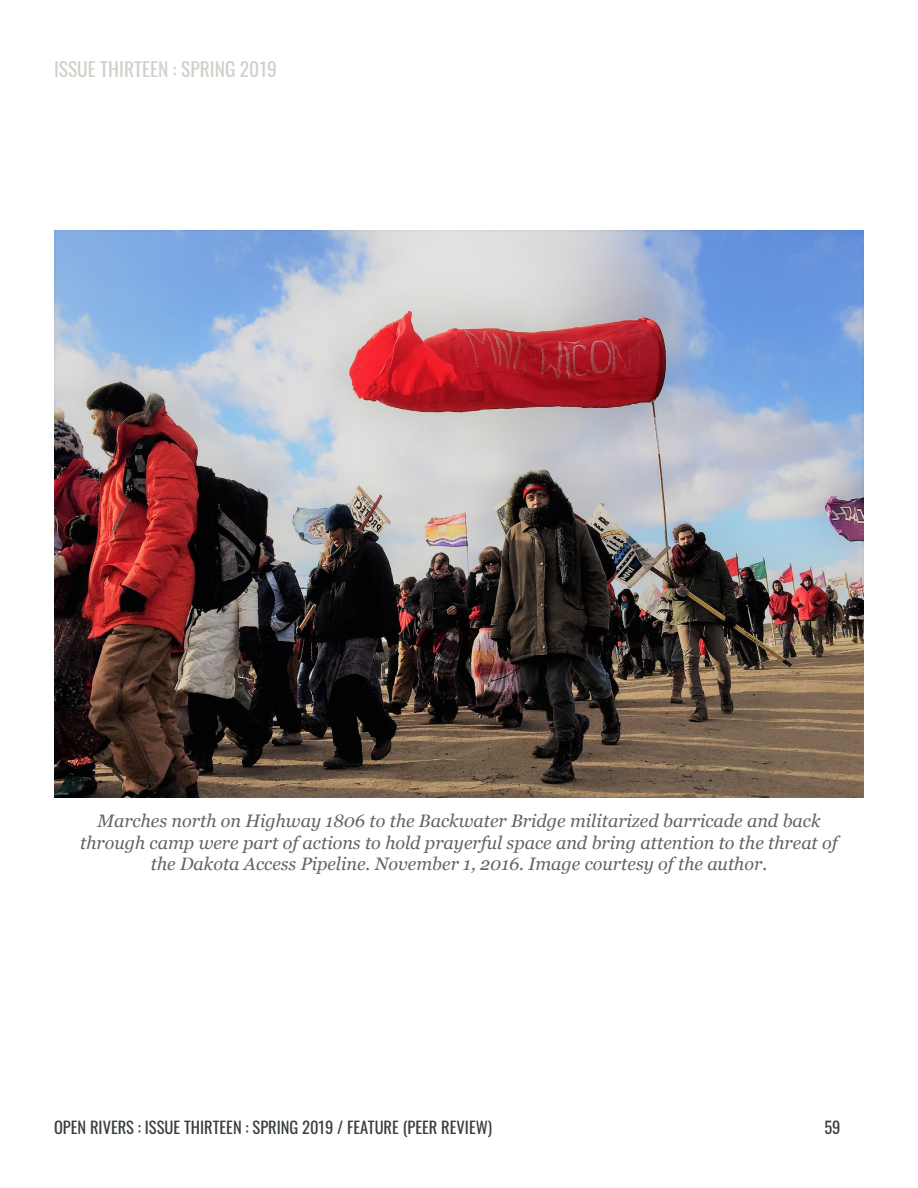
<style>
.page{position:relative;width:918px;height:1188px;background:#fff}
.page>*{position:absolute;margin:0;border:0;box-sizing:border-box;transform-origin:0 0}
.t1{font:19.5px "Oswald";color:#d3d0cb}
.t2{font:italic 18px/21.6px "Georgia";color:#616567;text-align:center}
.t3{font:16.5px "Oswald";color:#393e41}
</style>
<div class="page">
<img style="left:54px;top:230px;width:810px;height:568px">
<p class="t1" style="left:54px;top:52px;width:224px">ISSUE THIRTEEN : SPRING 2019</p>
<p class="t2" style="left:80px;top:810px;width:759px">Marches north on Highway 1806 to the Backwater Bridge militarized barricade and back through camp were part of actions to hold prayerful space and bring attention to the threat of the Dakota Access Pipeline. November 1, 2016. Image courtesy of the author.</p>
<p class="t3" style="left:54px;top:1113px;width:440px">OPEN RIVERS : ISSUE THIRTEEN : SPRING 2019 / FEATURE (PEER REVIEW)</p>
<p class="t3" style="left:824px;top:1113px;width:18px">59</p>
</div>
